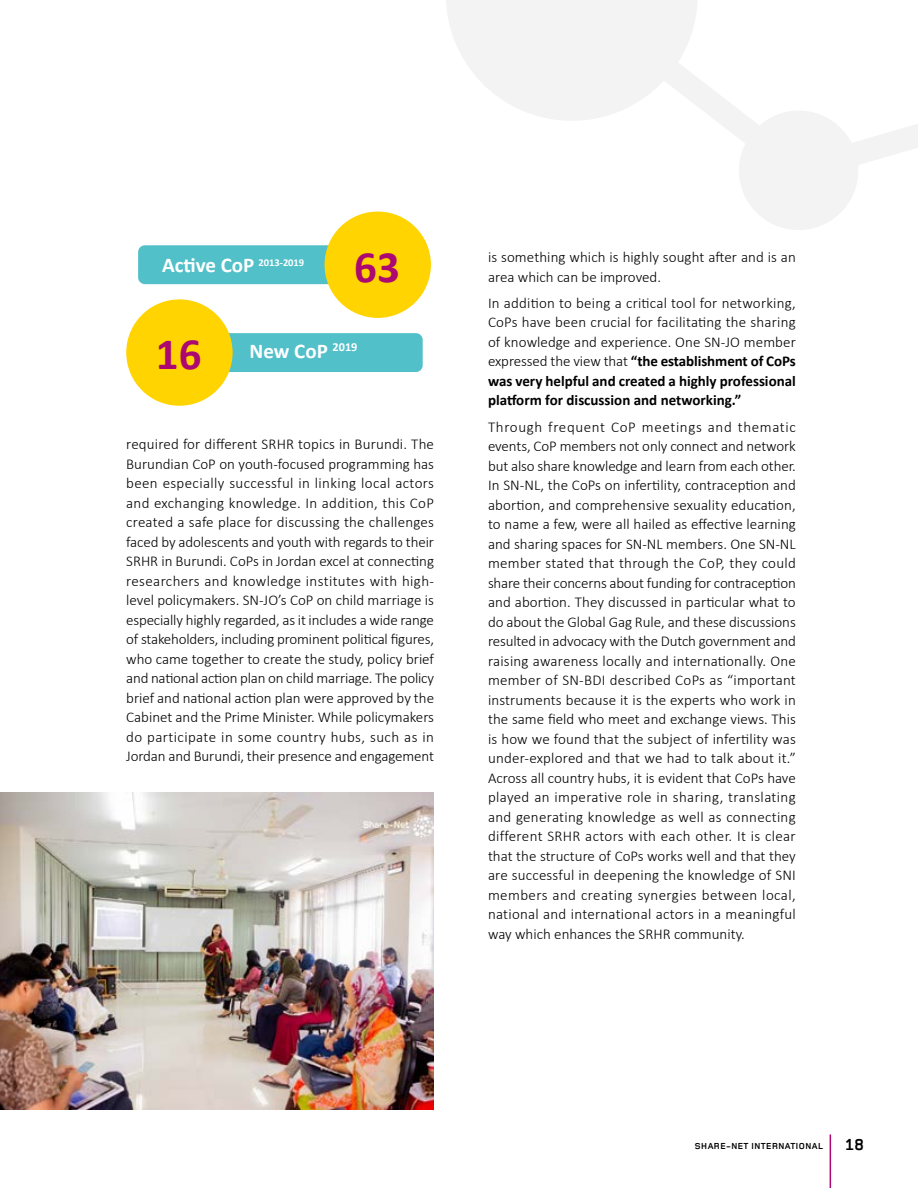
<style>
.page{position:relative;width:918px;height:1188px;background:#fff}
.page>*{position:absolute;margin:0;border:0;box-sizing:border-box;transform-origin:0 0}
.t1{font:700 45px "Calibri";color:#ac0871}
.t2{font:700 21px "Calibri";color:#fff}
.t3{font:700 16.5px "Foundry Monoline";color:#000}
.t4{font:300 15px/19.5px "Calibri";color:#000;text-align:justify}
.t5{font:700 9px "Foundry Monoline";letter-spacing:.05em;color:#000}
.s1{font-weight:700}
</style>
<div class="page">
<hr style="left:830px;top:1134px;width:1px;height:54px;background:#ac0871">
<svg style="left:446px;top:0;width:472px;height:230px"></svg>
<div style="left:138px;top:245px;width:266px;height:39px;background:#52c0c9;border-radius:7px"></div>
<div style="left:198px;top:333px;width:225px;height:39px;background:#52c0c9;border-radius:7px"></div>
<div style="left:126px;top:299px;width:107px;height:107px;background:#ffd400;border-radius:50%"></div>
<div style="left:325px;top:212px;width:106px;height:106px;background:#ffd400;border-radius:50%"></div>
<img style="left:0;top:793px;width:434px;height:317px">
<h2 class="t2" style="left:162px;top:252px;width:144px">Active CoP <sup>2013-2019</sup></h2>
<h1 class="t1" style="left:354px;top:239px;width:47px">63</h1>
<h1 class="t1" style="left:156px;top:327px;width:47px">16</h1>
<h2 class="t2" style="left:250px;top:338px;width:109px">New CoP <sup>2019</sup></h2>
<p class="t4" style="left:126px;top:434px;width:309px">required for different SRHR topics in Burundi. The Burundian CoP on youth-focused programming has been especially successful in linking local actors and exchanging knowledge. In addition, this CoP created a safe place for discussing the challenges faced by adolescents and youth with regards to their SRHR in Burundi. CoPs in Jordan excel at connecting researchers and knowledge institutes with high&shy;level policymakers. SN-JO’s CoP on child marriage is especially highly regarded, as it includes a wide range of stakeholders, including prominent political figures, who came together to create the study, policy brief and national action plan on child marriage. The policy brief and national action plan were approved by the Cabinet and the Prime Minister. While policymakers do participate in some country hubs, such as in Jordan and Burundi, their presence and engagement</p>
<p class="t4" style="left:488px;top:247px;width:309px">is something which is highly sought after and is an area which can be improved.</p>
<p class="t4" style="left:488px;top:293px;width:309px">In addition to being a critical tool for networking, CoPs have been crucial for facilitating the sharing of knowledge and experience. One SN-JO member expressed the view that <span class="s1">“the establishment of CoPs was very helpful and created a highly professional platform for discussion and networking.”</span></p>
<p class="t4" style="left:488px;top:417px;width:309px">Through frequent CoP meetings and thematic events, CoP members not only connect and network but also share knowledge and learn from each other.<br>In SN-NL, the CoPs on infertility, contraception and abortion, and comprehensive sexuality education, to name a few, were all hailed as effective learning and sharing spaces for SN-NL members. One SN-NL member stated that through the CoP, they could share their concerns about funding for contraception and abortion. They discussed in particular what to do about the Global Gag Rule, and these discussions resulted in advocacy with the Dutch government and raising awareness locally and internationally. One member of SN-BDI described CoPs as “important instruments because it is the experts who work in the same field who meet and exchange views. This is how we found that the subject of infertility was under-explored and that we had to talk about it.” Across all country hubs, it is evident that CoPs have played an imperative role in sharing, translating and generating knowledge as well as connecting different SRHR actors with each other. It is clear that the structure of CoPs works well and that they are successful in deepening the knowledge of SNI members and creating synergies between local, national and international actors in a meaningful way which enhances the SRHR community.</p>
<p class="t5" style="left:695px;top:1141px;width:129px">SHARE-NET INTERNATIONAL</p>
<p class="t3" style="left:846px;top:1136px;width:20px">18</p>
</div>
